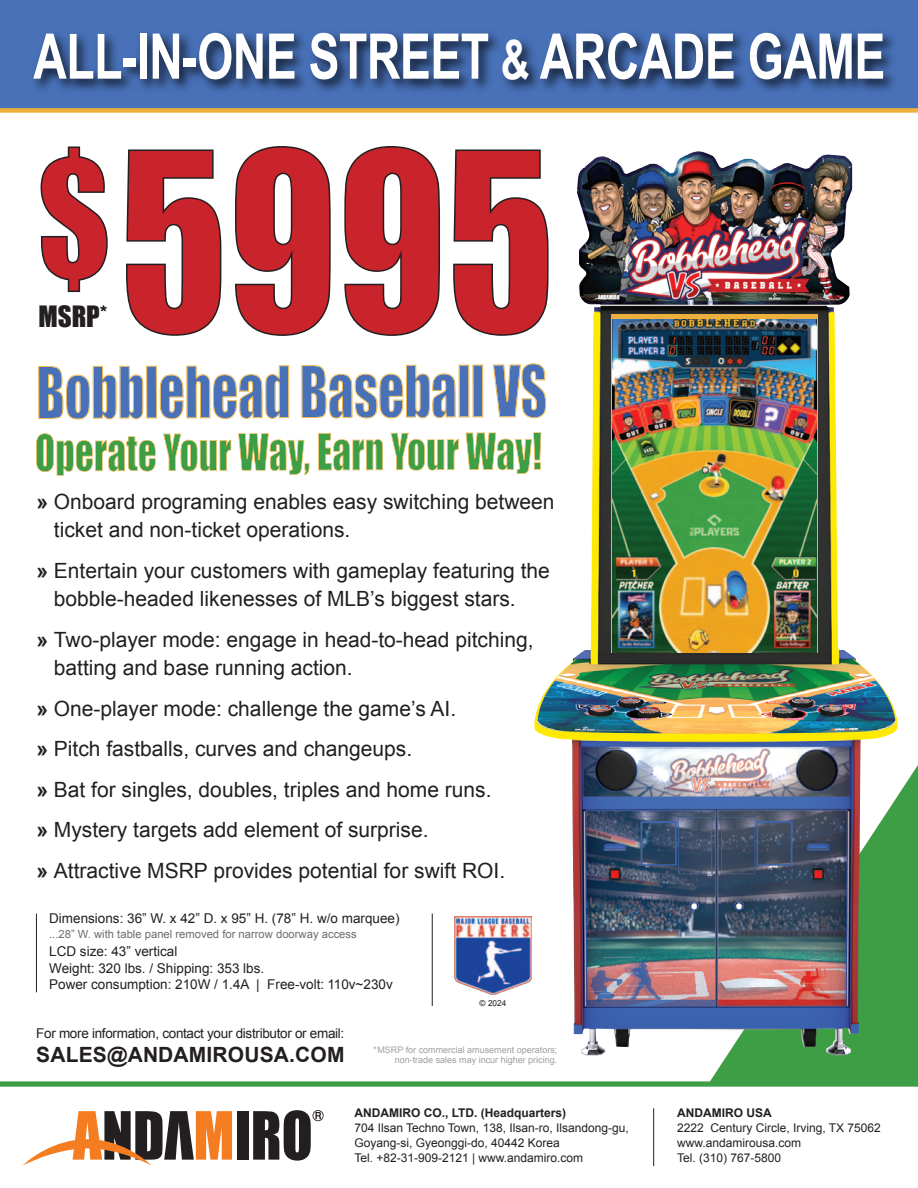
<style>
.page{position:relative;width:918px;height:1188px;background:#fff}
.page>*{position:absolute;margin:0;border:0;box-sizing:border-box;transform-origin:0 0}
.t1{font:700 63px "Arial Narrow";letter-spacing:-.01em;color:#fff;scale:.9 1}
.t2{font:27px "Impact";color:#231f20}
.t3{font:21px/28.5px "Arial";color:#231f20}
.t4{font:700 21px "Arial";letter-spacing:.005em;color:#231f20}
.t5{font:13.5px "Arial";color:#231f20}
.t6{font:13.5px "Arial";letter-spacing:-.02em;color:#231f20}
.t7{font:12px "Arial";color:#231f20}
.t8{font:700 12px "Arial";color:#231f20}
.t9{font:11.25px "Arial";color:#6c6d70}
.t10{font:9px/9.8px "Arial";color:#9d9fa2;text-align:right}
.t11{font:8.25px "Arial";color:#231f20}
.s1{font-size:54px}
.s2{font-weight:700}
</style>
<div class="page">
<div style="left:710px;top:765px;width:208px;height:316px;background:#3d9e46"></div>
<div style="left:237px;top:1111px;width:12px;height:49px;background:#231f20"></div>
<svg style="left:23px;top:1111px;width:209px;height:55px"></svg>
<svg style="left:253px;top:1110px;width:71px;height:51px"></svg>
<hr style="left:653px;top:1108px;width:1px;height:58px;background:#231f20">
<img style="left:534px;top:151px;width:364px;height:904px">
<div style="left:0;top:1081px;width:918px;height:6px;background:#3d9e46"></div>
<svg style="left:36px;top:433px;width:505px;height:43px"></svg>
<svg style="left:38px;top:364px;width:507px;height:56px"></svg>
<div style="left:0;top:0;width:918px;height:110px;background:#4871b8"></div>
<img style="left:34px;top:32px;width:860px;height:59px">
<hr style="left:36px;top:914px;width:1px;height:78px;background:#231f20">
<hr style="left:432px;top:914px;width:1px;height:92px;background:#231f20">
<img style="left:454px;top:916px;width:78px;height:78px">
<svg style="left:612px;top:315px;width:206px;height:338px;background:#b9963b"></svg>
<img style="left:612px;top:319px;width:204px;height:333px">
<svg style="left:41px;top:146px;width:67px;height:147px"></svg>
<svg style="left:126px;top:149px;width:96px;height:187px"></svg>
<svg style="left:235px;top:146px;width:96px;height:190px"></svg>
<svg style="left:344px;top:146px;width:96px;height:190px"></svg>
<svg style="left:453px;top:149px;width:96px;height:187px"></svg>
<div style="left:0;top:108px;width:918px;height:5px;background:#edb03d"></div>
<p class="t1" style="left:33px;top:20px;width:948px">ALL-IN-ONE STREET <span class="s1">&amp;</span> ARCADE GAME</p>
<p class="t2" style="left:38px;top:300px;width:71px">MSRP*</p>
<p class="t3" style="left:54px;top:487px;width:502px;text-indent:-18px"><span class="s2">»</span> Onboard programing enables easy switching between ticket and non-ticket operations.</p>
<p class="t3" style="left:54px;top:556px;width:498px;text-indent:-18px"><span class="s2">»</span> Entertain your customers with gameplay featuring the bobble-headed likenesses of MLB’s biggest stars.</p>
<p class="t3" style="left:54px;top:625px;width:481px;text-indent:-18px"><span class="s2">»</span> Two-player mode: engage in head-to-head pitching, batting and base running action.</p>
<p class="t3" style="left:36px;top:694px;width:421px"><span class="s2">»</span> One-player mode: challenge the game’s AI.</p>
<p class="t3" style="left:36px;top:735px;width:377px"><span class="s2">»</span> Pitch fastballs, curves and changeups.</p>
<p class="t3" style="left:36px;top:775px;width:457px"><span class="s2">»</span> Bat for singles, doubles, triples and home runs.</p>
<p class="t3" style="left:36px;top:816px;width:394px"><span class="s2">»</span> Mystery targets add element of surprise.</p>
<p class="t3" style="left:36px;top:856px;width:470px"><span class="s2">»</span> Attractive MSRP provides potential for swift ROI.</p>
<p class="t5" style="left:49px;top:911px;width:352px">Dimensions: 36” W. x 42” D. x 95” H. (78” H. w/o marquee)</p>
<p class="t9" style="left:49px;top:928px;width:309px">...28” W. with table panel removed for narrow doorway access</p>
<p class="t5" style="left:49px;top:944px;width:130px">LCD size: 43” vertical</p>
<p class="t5" style="left:49px;top:961px;width:217px">Weight: 320 lbs. / Shipping: 353 lbs.</p>
<p class="t5" style="left:49px;top:977px;width:345px">Power consumption: 210W / 1.4A | Free-volt: 110v~230v</p>
<p class="t6" style="left:36px;top:1026px;width:310px">For more information, contact your distributor or email:</p>
<p class="t4" style="left:36px;top:1043px;width:310px">SALES@ANDAMIROUSA.COM</p>
<p class="t11" style="left:480px;top:998px;width:28px">© 2024</p>
<p class="t10" style="left:374px;top:1045px;width:185px">*MSRP for commercial amusement operators; non-trade sales may incur higher pricing.</p>
<p class="t8" style="left:354px;top:1106px;width:213px">ANDAMIRO CO., LTD. (Headquarters)</p>
<p class="t7" style="left:354px;top:1121px;width:276px">704 Ilsan Techno Town, 138, Ilsan-ro, Ilsandong-gu,</p>
<p class="t7" style="left:354px;top:1136px;width:207px">Goyang-si, Gyeonggi-do, 40442 Korea</p>
<p class="t7" style="left:354px;top:1151px;width:230px">Tel. +82-31-909-2121 | www.andamiro.com</p>
<p class="t8" style="left:677px;top:1106px;width:96px">ANDAMIRO USA</p>
<p class="t7" style="left:677px;top:1121px;width:205px">2222 Century Circle, Irving, TX 75062</p>
<p class="t7" style="left:677px;top:1136px;width:126px">www.andamirousa.com</p>
<p class="t7" style="left:677px;top:1151px;width:106px">Tel. (310) 767-5800</p>
</div>
